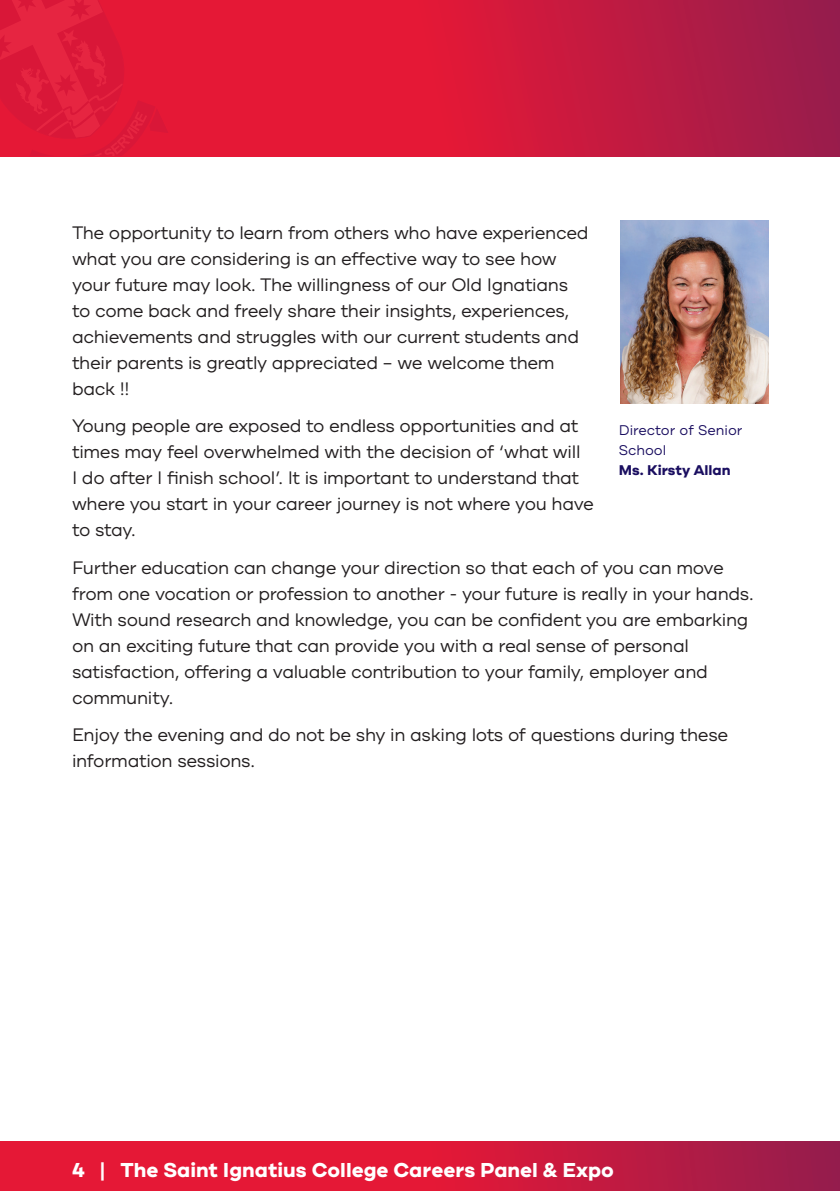
<style>
.page{position:relative;width:840px;height:1191px;background:#fff}
.page>*{position:absolute;margin:0;border:0;box-sizing:border-box;transform-origin:0 0}
.t1{font:700 20px "Cardium A";color:#fff}
.t2{font:18px/26px "Cardium A";letter-spacing:-.02em;color:#231f20}
.t3{font:14px/20px "Cardium A";color:#1a0e60}
.t4{font:700 14px "Cardium A";color:#1a0e60}
</style>
<div class="page">
<svg style="left:169px;top:0;width:670px;height:156px;background:#cc193d"></svg>
<svg style="left:0;top:0;width:169px;height:157px;background:#e01b39"></svg>
<svg style="left:0;top:1141px;width:839px;height:50px;background:#d1193b"></svg>
<img style="left:620px;top:221px;width:147px;height:183px">
<p class="t2" style="left:72px;top:219px;width:517px">The opportunity to learn from others who have experienced what you are considering is an effective way to see how your future may look. The willingness of our Old Ignatians to come back and freely share their insights, experiences, achievements and struggles with our current students and their parents is greatly appreciated – we welcome them back !!</p>
<p class="t2" style="left:72px;top:413px;width:523px">Young people are exposed to endless opportunities and at times may feel overwhelmed with the decision of ‘what will<br>I do after I finish school’. It is important to understand that where you start in your career journey is not where you have to stay.</p>
<p class="t2" style="left:72px;top:554px;width:682px">Further education can change your direction so that each of you can move from one vocation or profession to another - your future is really in your hands.<br>With sound research and knowledge, you can be confident you are embarking on an exciting future that can provide you with a real sense of personal satisfaction, offering a valuable contribution to your family, employer and community.</p>
<p class="t2" style="left:72px;top:721px;width:657px">Enjoy the evening and do not be shy in asking lots of questions during these information sessions.</p>
<p class="t3" style="left:618px;top:420px;width:125px">Director of Senior<br>School</p>
<p class="t4" style="left:618px;top:461px;width:113px">Ms. Kirsty Allan</p>
<p class="t1" style="left:72px;top:1157px;width:543px">4 | The Saint Ignatius College Careers Panel &amp; Expo</p>
</div>
